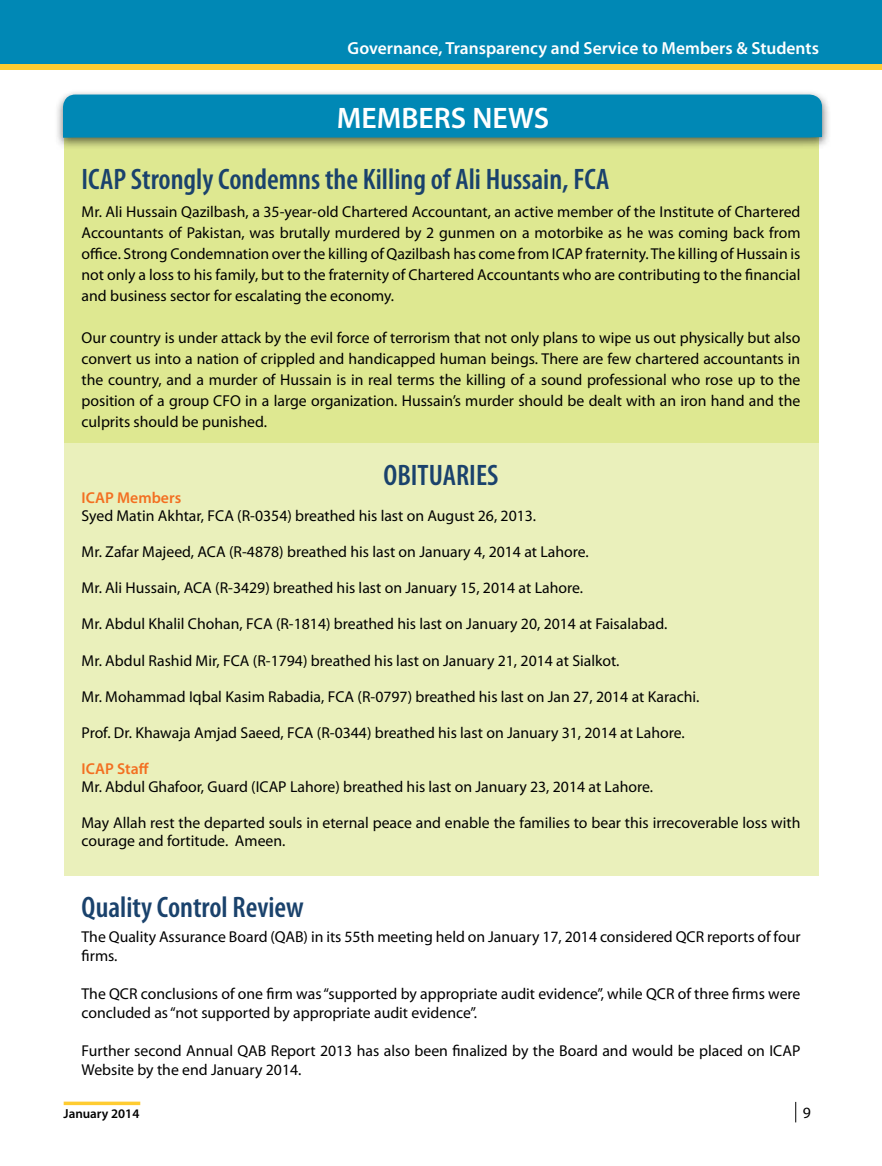
<style>
.page{position:relative;width:882px;height:1166px;background:#fff}
.page>*{position:absolute;margin:0;border:0;box-sizing:border-box;transform-origin:0 0}
.t1{font:600 condensed 29.75px "Myriad Pro";color:#1a426c}
.t2{font:600 29.75px "Myriad Pro";color:#fff}
.t3{font:600 17.5px "Myriad Pro";color:#fff}
.t4{font:15.75px/21px "Myriad Pro";color:#000}
.t5{font:600 15.75px "Myriad Pro";color:#f36f21}
.t6{font:600 13.12px "Myriad Pro";color:#000}
</style>
<div class="page">
<div style="left:64px;top:138px;width:755px;height:305px;background:#dee891"></div>
<div style="left:64px;top:443px;width:755px;height:432px;background:#eaf0bb"></div>
<div style="left:54px;top:89px;width:777px;height:61px;background:#000;opacity:.55"></div>
<div style="left:63px;top:94px;width:759px;height:44px;background:#0088b5"></div>
<div style="left:0;top:0;width:882px;height:70px;background:linear-gradient(to right,#ffcc31,#ffcc31)"></div>
<div style="left:0;top:0;width:882px;height:63px;background:#0088b5"></div>
<svg style="left:64px;top:1101px;width:76px;height:4px"></svg>
<svg style="left:795px;top:1101px;width:1px;height:21px"></svg>
<p class="t3" style="left:348px;top:37px;width:473px">Governance, Transparency and Service to Members &amp; Students</p>
<h1 class="t2" style="left:337px;top:99px;width:214px">MEMBERS NEWS</h1>
<h1 class="t1" style="left:82px;top:163px;width:529px">ICAP Strongly Condemns the Killing of Ali Hussain, FCA</h1>
<p class="t4" style="left:82px;top:201px;width:720px;text-align:justify">Mr. Ali Hussain Qazilbash, a 35-year-old Chartered Accountant, an active member of the Institute of Chartered Accountants of Pakistan, was brutally murdered by 2 gunmen on a motorbike as he was coming back from office. Strong Condemnation over the killing of Qazilbash has come from ICAP fraternity. The killing of Hussain is not only a loss to his family, but to the fraternity of Chartered Accountants who are contributing to the financial and business sector for escalating the economy.</p>
<p class="t4" style="left:82px;top:327px;width:720px;text-align:justify">Our country is under attack by the evil force of terrorism that not only plans to wipe us out physically but also convert us into a nation of crippled and handicapped human beings. There are few chartered accountants in the country, and a murder of Hussain is in real terms the killing of a sound professional who rose up to the position of a group CFO in a large organization. Hussain’s murder should be dealt with an iron hand and the culprits should be punished.</p>
<h1 class="t1" style="left:384px;top:459px;width:116px">OBITUARIES</h1>
<p class="t5" style="left:82px;top:488px;width:101px">ICAP Members</p>
<p class="t4" style="left:82px;top:505px;width:456px">Syed Matin Akhtar, FCA (R-0354) breathed his last on August 26, 2013.</p>
<p class="t4" style="left:82px;top:541px;width:509px">Mr. Zafar Majeed, ACA (R-4878) breathed his last on January 4, 2014 at Lahore.</p>
<p class="t4" style="left:82px;top:577px;width:503px">Mr. Ali Hussain, ACA (R-3429) breathed his last on January 15, 2014 at Lahore.</p>
<p class="t4" style="left:82px;top:613px;width:587px">Mr. Abdul Khalil Chohan, FCA (R-1814) breathed his last on January 20, 2014 at Faisalabad.</p>
<p class="t4" style="left:82px;top:649px;width:540px">Mr. Abdul Rashid Mir, FCA (R-1794) breathed his last on January 21, 2014 at Sialkot.</p>
<p class="t4" style="left:82px;top:685px;width:619px">Mr. Mohammad Iqbal Kasim Rabadia, FCA (R-0797) breathed his last on Jan 27, 2014 at Karachi.</p>
<p class="t4" style="left:82px;top:721px;width:605px">Prof. Dr. Khawaja Amjad Saeed, FCA (R-0344) breathed his last on January 31, 2014 at Lahore.</p>
<p class="t5" style="left:82px;top:758px;width:69px">ICAP Staff</p>
<p class="t4" style="left:82px;top:775px;width:573px">Mr. Abdul Ghafoor, Guard (ICAP Lahore) breathed his last on January 23, 2014 at Lahore.</p>
<p class="t4" style="left:82px;top:813px;width:720px;line-height:18px">May Allah rest the departed souls in eternal peace and enable the families to bear this irrecoverable loss with courage and fortitude. Ameen.</p>
<h1 class="t1" style="left:82px;top:890px;width:224px">Quality Control Review</h1>
<p class="t4" style="left:82px;top:927px;width:720px;line-height:18.9px">The Quality Assurance Board (QAB) in its 55th meeting held on January 17, 2014 considered QCR reports of four firms.</p>
<p class="t4" style="left:82px;top:983px;width:720px;line-height:18.9px">The QCR conclusions of one firm was “supported by appropriate audit evidence”, while QCR of three firms were concluded as “not supported by appropriate audit evidence”.</p>
<p class="t4" style="left:82px;top:1040px;width:720px;line-height:18.9px">Further second Annual QAB Report 2013 has also been finalized by the Board and would be placed on ICAP<br>Website by the end January 2014.</p>
<p class="t6" style="left:64px;top:1104px;width:77px">January 2014</p>
<p class="t4" style="left:803px;top:1102px;width:10px">9</p>
</div>
